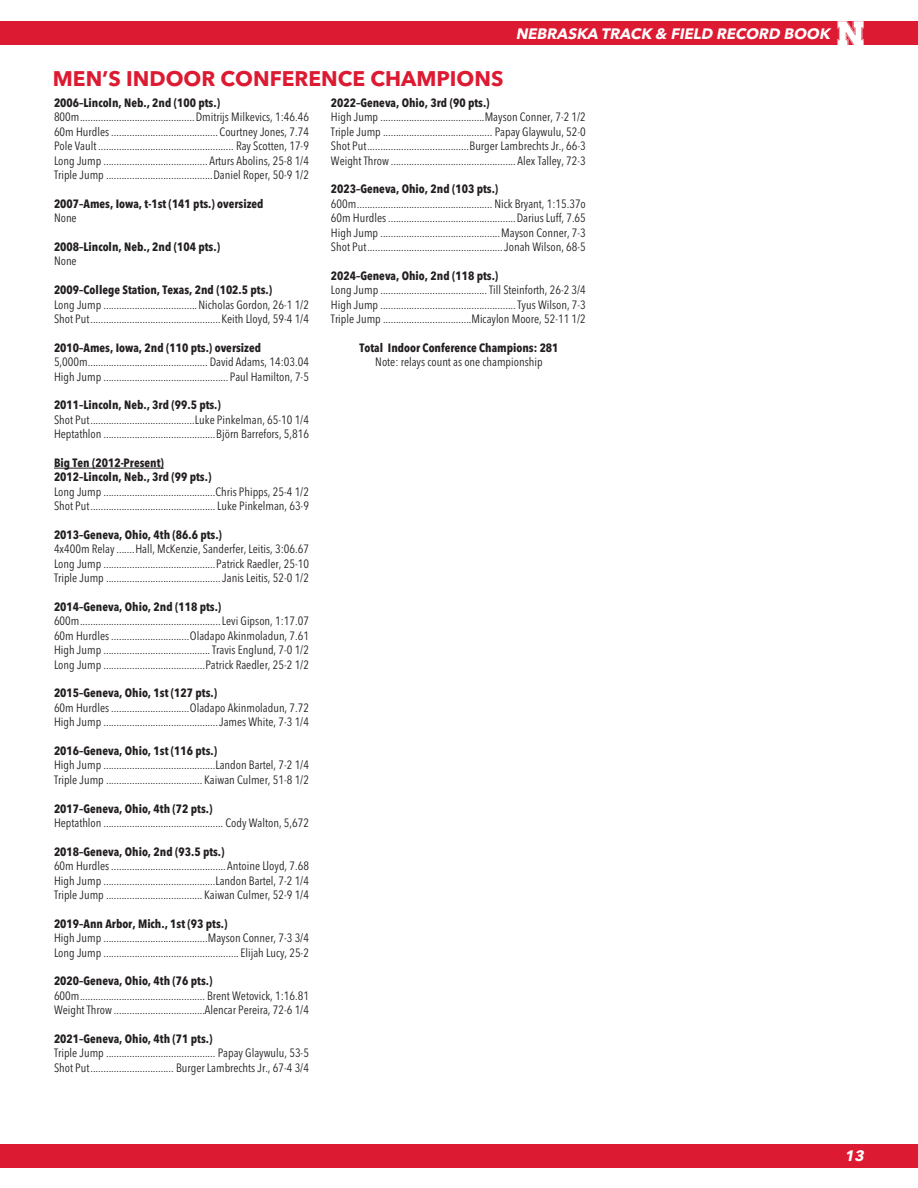
<style>
.page{position:relative;width:918px;height:1188px;background:#fff}
.page>*{position:absolute;margin:0;border:0;box-sizing:border-box;transform-origin:0 0}
.t1{font:700 21px "Avenir Next LT Pro";color:#dc1a32}
.t2{font:italic 700 15px "Avenir Next LT Pro";color:#fff}
.Body_text{font:condensed 12px "Avenir Next LT Pro";color:#231f20}
.Body_text-2{font:700 condensed 12px "Avenir Next LT Pro";color:#231f20}
</style>
<div class="page">
<div style="left:0;top:1144px;width:918px;height:23px;background:#dc1a32"></div>
<div style="left:0;top:22px;width:918px;height:23px;background:#dc1a32"></div>
<img style="left:838px;top:21px;width:26px;height:24px">
<hr style="left:54px;top:468px;width:110px;height:1px;background:#231f20">
<p class="t1" style="left:53px;top:66px;width:452px">MEN’S INDOOR CONFERENCE CHAMPIONS</p>
<p class="t2" style="left:516px;top:25px;width:319px">NEBRASKA TRACK &amp; FIELD RECORD BOOK</p>
<p class="Body_text-2" style="left:54px;top:95px;width:168px">2006–Lincoln, Neb., 2nd (100 pts.)</p>
<p class="Body_text" style="left:54px;top:110px;width:257px">800m............................................Dmitrijs Milkevics, 1:46.46</p>
<p class="Body_text" style="left:54px;top:124px;width:257px">60m Hurdles ......................................... Courtney Jones, 7.74</p>
<p class="Body_text" style="left:54px;top:139px;width:257px">Pole Vault .................................................... Ray Scotten, 17-9</p>
<p class="Body_text" style="left:54px;top:153px;width:257px">Long Jump ........................................ Arturs Abolins, 25-8 1/4</p>
<p class="Body_text" style="left:54px;top:168px;width:257px">Triple Jump .........................................Daniel Roper, 50-9 1/2</p>
<p class="Body_text-2" style="left:54px;top:196px;width:211px">2007–Ames, Iowa, t-1st (141 pts.) oversized</p>
<p class="Body_text" style="left:54px;top:211px;width:24px">None</p>
<p class="Body_text-2" style="left:54px;top:239px;width:168px">2008–Lincoln, Neb., 2nd (104 pts.)</p>
<p class="Body_text" style="left:54px;top:254px;width:24px">None</p>
<p class="Body_text-2" style="left:54px;top:283px;width:220px">2009–College Station, Texas, 2nd (102.5 pts.)</p>
<p class="Body_text" style="left:54px;top:297px;width:257px">Long Jump ....................................Nicholas Gordon, 26-1 1/2</p>
<p class="Body_text" style="left:54px;top:312px;width:257px">Shot Put..................................................Keith Lloyd, 59-4 1/4</p>
<p class="Body_text-2" style="left:54px;top:340px;width:209px">2010–Ames, Iowa, 2nd (110 pts.) oversized</p>
<p class="Body_text" style="left:54px;top:355px;width:257px">5,000m.............................................. David Adams, 14:03.04</p>
<p class="Body_text" style="left:54px;top:369px;width:257px">High Jump ................................................Paul Hamilton, 7-5</p>
<p class="Body_text-2" style="left:54px;top:398px;width:168px">2011–Lincoln, Neb., 3rd (99.5 pts.)</p>
<p class="Body_text" style="left:54px;top:412px;width:257px">Shot Put........................................Luke Pinkelman, 65-10 1/4</p>
<p class="Body_text" style="left:54px;top:427px;width:257px">Heptathlon ...........................................Björn Barrefors, 5,816</p>
<p class="Body_text-2" style="left:54px;top:455px;width:111px">Big Ten (2012-Present)</p>
<p class="Body_text-2" style="left:54px;top:470px;width:159px">2012–Lincoln, Neb., 3rd (99 pts.)</p>
<p class="Body_text" style="left:54px;top:484px;width:257px">Long Jump ...........................................Chris Phipps, 25-4 1/2</p>
<p class="Body_text" style="left:54px;top:499px;width:257px">Shot Put................................................Luke Pinkelman, 63-9</p>
<p class="Body_text-2" style="left:54px;top:527px;width:170px">2013–Geneva, Ohio, 4th (86.6 pts.)</p>
<p class="Body_text" style="left:54px;top:542px;width:257px">4x400m Relay.......Hall, McKenzie, Sanderfer, Leitis, 3:06.67</p>
<p class="Body_text" style="left:54px;top:556px;width:257px">Long Jump ...........................................Patrick Raedler, 25-10</p>
<p class="Body_text" style="left:54px;top:571px;width:257px">Triple Jump ............................................Janis Leitis, 52-0 1/2</p>
<p class="Body_text-2" style="left:54px;top:599px;width:169px">2014–Geneva, Ohio, 2nd (118 pts.)</p>
<p class="Body_text" style="left:54px;top:614px;width:257px">600m......................................................Levi Gipson, 1:17.07</p>
<p class="Body_text" style="left:54px;top:628px;width:257px">60m Hurdles ..............................Oladapo Akinmoladun, 7.61</p>
<p class="Body_text" style="left:54px;top:643px;width:257px">High Jump ......................................... Travis Englund, 7-0 1/2</p>
<p class="Body_text" style="left:54px;top:657px;width:257px">Long Jump .......................................Patrick Raedler, 25-2 1/2</p>
<p class="Body_text-2" style="left:54px;top:686px;width:165px">2015–Geneva, Ohio, 1st (127 pts.)</p>
<p class="Body_text" style="left:54px;top:700px;width:257px">60m Hurdles ..............................Oladapo Akinmoladun, 7.72</p>
<p class="Body_text" style="left:54px;top:715px;width:257px">High Jump ............................................James White, 7-3 1/4</p>
<p class="Body_text-2" style="left:54px;top:743px;width:165px">2016–Geneva, Ohio, 1st (116 pts.)</p>
<p class="Body_text" style="left:54px;top:758px;width:257px">High Jump ...........................................Landon Bartel, 7-2 1/4</p>
<p class="Body_text" style="left:54px;top:772px;width:257px">Triple Jump ..................................... Kaiwan Culmer, 51-8 1/2</p>
<p class="Body_text-2" style="left:54px;top:801px;width:160px">2017–Geneva, Ohio, 4th (72 pts.)</p>
<p class="Body_text" style="left:54px;top:816px;width:257px">Heptathlon .............................................. Cody Walton, 5,672</p>
<p class="Body_text-2" style="left:54px;top:844px;width:172px">2018–Geneva, Ohio, 2nd (93.5 pts.)</p>
<p class="Body_text" style="left:54px;top:859px;width:257px">60m Hurdles ............................................ Antoine Lloyd, 7.68</p>
<p class="Body_text" style="left:54px;top:873px;width:257px">High Jump ...........................................Landon Bartel, 7-2 1/4</p>
<p class="Body_text" style="left:54px;top:888px;width:257px">Triple Jump ..................................... Kaiwan Culmer, 52-9 1/4</p>
<p class="Body_text-2" style="left:54px;top:916px;width:175px">2019–Ann Arbor, Mich., 1st (93 pts.)</p>
<p class="Body_text" style="left:54px;top:931px;width:257px">High Jump ........................................Mayson Conner, 7-3 3/4</p>
<p class="Body_text" style="left:54px;top:945px;width:257px">Long Jump .................................................... Elijah Lucy, 25-2</p>
<p class="Body_text-2" style="left:54px;top:974px;width:160px">2020–Geneva, Ohio, 4th (76 pts.)</p>
<p class="Body_text" style="left:54px;top:988px;width:257px">600m................................................ Brent Wetovick, 1:16.81</p>
<p class="Body_text" style="left:54px;top:1003px;width:257px">Weight Throw ...................................Alencar Pereira, 72-6 1/4</p>
<p class="Body_text-2" style="left:54px;top:1031px;width:160px">2021–Geneva, Ohio, 4th (71 pts.)</p>
<p class="Body_text" style="left:54px;top:1046px;width:257px">Triple Jump .......................................... Papay Glaywulu, 53-5</p>
<p class="Body_text" style="left:54px;top:1060px;width:257px">Shot Put................................ Burger Lambrechts Jr., 67-4 3/4</p>
<p class="Body_text-2" style="left:331px;top:95px;width:160px">2022–Geneva, Ohio, 3rd (90 pts.)</p>
<p class="Body_text" style="left:331px;top:110px;width:257px">High Jump ........................................Mayson Conner, 7-2 1/2</p>
<p class="Body_text" style="left:331px;top:124px;width:257px">Triple Jump .......................................... Papay Glaywulu, 52-0</p>
<p class="Body_text" style="left:331px;top:139px;width:257px">Shot Put.......................................Burger Lambrechts Jr., 66-3</p>
<p class="Body_text" style="left:331px;top:153px;width:257px">Weight Throw ................................................ Alex Talley, 72-3</p>
<p class="Body_text-2" style="left:331px;top:182px;width:169px">2023–Geneva, Ohio, 2nd (103 pts.)</p>
<p class="Body_text" style="left:331px;top:196px;width:257px">600m.................................................... Nick Bryant, 1:15.37o</p>
<p class="Body_text" style="left:331px;top:211px;width:257px">60m Hurdles .................................................Darius Luff, 7.65</p>
<p class="Body_text" style="left:331px;top:225px;width:257px">High Jump ..............................................Mayson Conner, 7-3</p>
<p class="Body_text" style="left:331px;top:240px;width:257px">Shot Put....................................................Jonah Wilson, 68-5</p>
<p class="Body_text-2" style="left:331px;top:268px;width:169px">2024–Geneva, Ohio, 2nd (118 pts.)</p>
<p class="Body_text" style="left:331px;top:283px;width:257px">Long Jump ......................................... Till Steinforth, 26-2 3/4</p>
<p class="Body_text" style="left:331px;top:297px;width:257px">High Jump ....................................................Tyus Wilson, 7-3</p>
<p class="Body_text" style="left:331px;top:312px;width:257px">Triple Jump ..................................Micaylon Moore, 52-11 1/2</p>
<p class="Body_text-2" style="left:359px;top:340px;width:201px">Total Indoor Conference Champions: 281</p>
<p class="Body_text" style="left:375px;top:355px;width:169px">Note: relays count as one championship</p>
<p class="t2" style="left:845px;top:1147px;width:24px">13</p>
</div>
